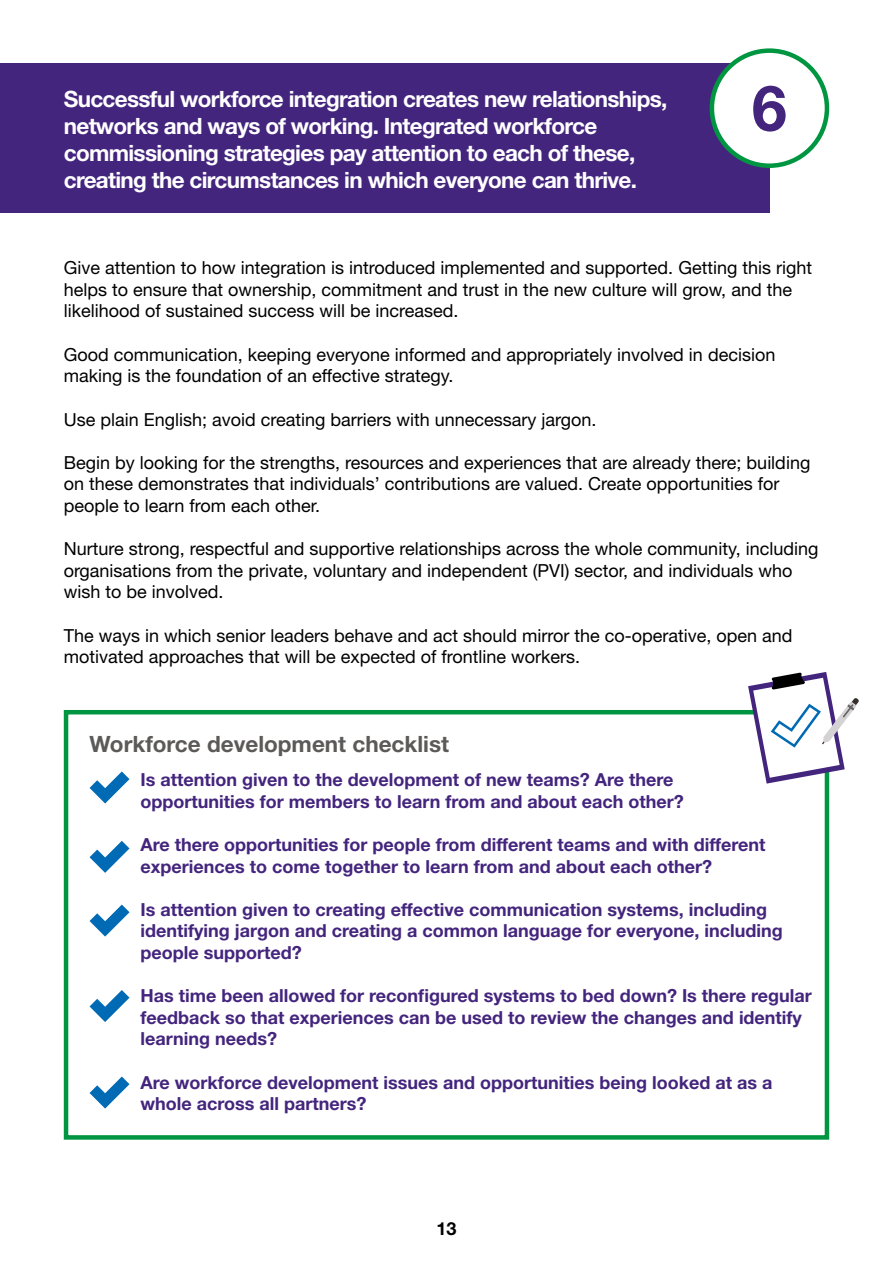
<style>
.page{position:relative;width:893px;height:1263px;background:#fff}
.page>*{position:absolute;margin:0;border:0;box-sizing:border-box;transform-origin:0 0}
.t1{font:700 63px "Helvetica Neue LT Std";color:#44257d}
.t2{font:700 22.5px/27px "Helvetica Neue LT Std";letter-spacing:-.03em;color:#fff}
.t3{font:700 22.5px "Helvetica Neue LT Std";color:#5c5a59}
.t4{font:18px/21.6px "Helvetica Neue LT Std";color:#000}
.t5{font:700 18px/21.6px "Helvetica Neue LT Std";color:#44257d}
.t6{font:700 18px "Helvetica Neue LT Std";color:#000}
</style>
<div class="page">
<div style="left:0;top:63px;width:769px;height:150px;background:#44257d"></div>
<div style="left:712px;top:51px;width:115px;height:115px;background:#fff;border-radius:50%"></div>
<div style="left:710px;top:48px;width:119px;height:120px;border:4px solid #009641;border-radius:50%"></div>
<div style="left:64px;top:710px;width:765px;height:430px;border:4px solid #009641"></div>
<svg style="left:748px;top:672px;width:111px;height:112px"></svg>
<svg style="left:90px;top:771px;width:39px;height:32px"></svg>
<svg style="left:90px;top:841px;width:39px;height:32px"></svg>
<svg style="left:90px;top:904px;width:39px;height:32px"></svg>
<svg style="left:90px;top:990px;width:39px;height:32px"></svg>
<svg style="left:90px;top:1076px;width:39px;height:32px"></svg>
<p class="t2" style="left:64px;top:85px;width:605px">Successful workforce integration creates new relationships, networks and ways of working. Integrated workforce commissioning strategies pay attention to each of these, creating the circumstances in which everyone can thrive.</p>
<h1 class="t1" style="left:752px;top:69px;width:37px">6</h1>
<p class="t4" style="left:64px;top:257px;width:750px">Give attention to how integration is introduced implemented and supported. Getting this right helps to ensure that ownership, commitment and trust in the new culture will grow, and the likelihood of sustained success will be increased.</p>
<p class="t4" style="left:64px;top:343px;width:713px">Good communication, keeping everyone informed and appropriately involved in decision making is the foundation of an effective strategy.</p>
<p class="t4" style="left:64px;top:408px;width:534px">Use plain English; avoid creating barriers with unnecessary jargon.</p>
<p class="t4" style="left:64px;top:451px;width:748px">Begin by looking for the strengths, resources and experiences that are already there; building on these demonstrates that individuals’ contributions are valued. Create opportunities for people to learn from each other.</p>
<p class="t4" style="left:64px;top:538px;width:756px">Nurture strong, respectful and supportive relationships across the whole community, including organisations from the private, voluntary and independent (PVI) sector, and individuals who wish to be involved.</p>
<p class="t4" style="left:64px;top:624px;width:730px">The ways in which senior leaders behave and act should mirror the co-operative, open and motivated approaches that will be expected of frontline workers.</p>
<p class="t3" style="left:90px;top:730px;width:361px">Workforce development checklist</p>
<p class="t5" style="left:141px;top:768px;width:545px">Is attention given to the development of new teams? Are there opportunities for members to learn from and about each other?</p>
<p class="t5" style="left:141px;top:833px;width:626px">Are there opportunities for people from different teams and with different experiences to come together to learn from and about each other?</p>
<p class="t5" style="left:141px;top:898px;width:644px">Is attention given to creating effective communication systems, including identifying jargon and creating a common language for everyone, including people supported?</p>
<p class="t5" style="left:141px;top:984px;width:673px">Has time been allowed for reconfigured systems to bed down? Is there regular feedback so that experiences can be used to review the changes and identify learning needs?</p>
<p class="t5" style="left:141px;top:1071px;width:633px">Are workforce development issues and opportunities being looked at as a whole across all partners?</p>
<p class="t6" style="left:436px;top:1218px;width:22px">13</p>
</div>
